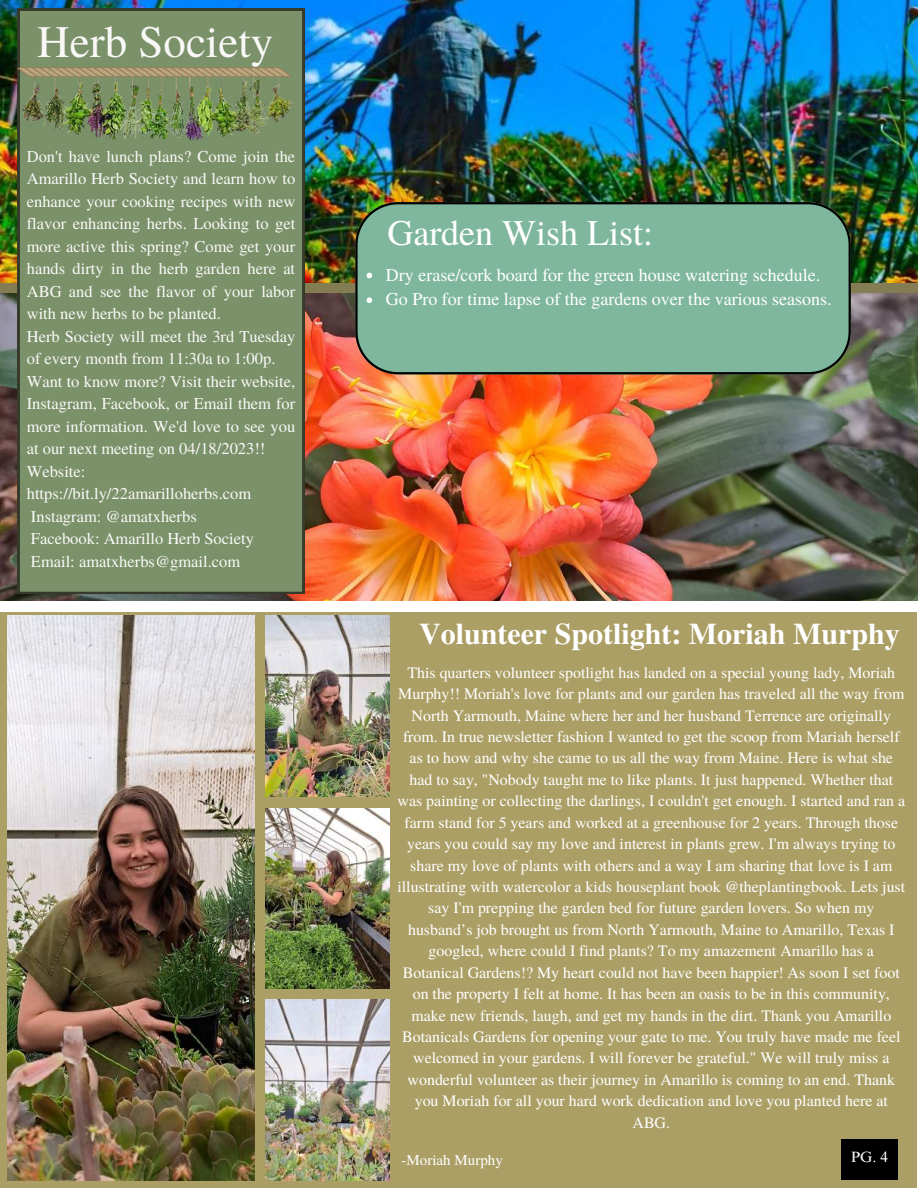
<style>
.page{position:relative;width:918px;height:1188px;background:#fff}
.page>*{position:absolute;margin:0;border:0;box-sizing:border-box;transform-origin:0 0}
.t1{font:45px "Te X Gyre Termes";color:#faf8f7}
.t2{font:36px "Te X Gyre Termes";color:#fff}
.t3{font:700 30px "Te X Gyre Termes";color:#fff}
.t4{font:18px/24.8px "Te X Gyre Termes";color:#fff}
.t5{font:16.5px/22.5px "Te X Gyre Termes";color:#faf8f7}
.t6{font:15.9px/21.5px "Te X Gyre Termes";color:#fff;text-align:center}
.t7{font:15px "Te X Gyre Termes";color:#fff}
.t8{font:14.85px "Times NRMT Pro";color:#fff}
</style>
<div class="page">
<img style="left:0;top:0;width:918px;height:282px">
<img style="left:0;top:294px;width:918px;height:307px">
<div style="left:18px;top:9px;width:286px;height:585px;background:#7a9169"></div>
<div style="left:0;top:613px;width:917px;height:575px;background:#ab9f66"></div>
<img style="left:266px;top:616px;width:124px;height:181px">
<img style="left:266px;top:999px;width:124px;height:181px">
<img style="left:266px;top:808px;width:124px;height:180px">
<img style="left:7px;top:616px;width:248px;height:564px">
<img style="left:18px;top:68px;width:275px;height:104px">
<svg style="left:18px;top:67px;width:274px;height:10px;background:#a7946f"></svg>
<div style="left:355px;top:202px;width:495px;height:172px;background:#7fb79e"></div>
<svg style="left:367px;top:273px;width:5px;height:5px"></svg>
<svg style="left:367px;top:297px;width:5px;height:6px"></svg>
<div style="left:841px;top:1139px;width:57px;height:41px;background:#000"></div>
<h1 class="t1" style="left:37px;top:9px;width:238px">Herb Society</h1>
<p class="t5" style="left:27px;top:144px;width:270px">Don't have lunch plans? Come join the Amarillo Herb Society and learn how to enhance your cooking recipes with new flavor enhancing herbs. Looking to get more active this spring? Come get your hands dirty in the herb garden here at ABG and see the flavor of your labor with new herbs to be planted.<br>Herb Society will meet the 3rd Tuesday of every month from 11:30a to 1:00p.<br>Want to know more? Visit their website, Instagram, Facebook, or Email them for more information. We'd love to see you at our next meeting on 04/18/2023!!<br>Website: https://bit.ly/22amarilloherbs.com Instagram: @amatxherbs<br>Facebook: Amarillo Herb Society Email: amatxherbs@gmail.com</p>
<h2 class="t2" style="left:387px;top:207px;width:267px">Garden Wish List:</h2>
<p class="t4" style="left:386px;top:261px;width:447px">Dry erase/cork board for the green house watering schedule.<br>Go Pro for time lapse of the gardens over the various seasons.</p>
<h3 class="t3" style="left:419px;top:611px;width:482px">Volunteer Spotlight: Moriah Murphy</h3>
<p class="t6" style="left:397px;top:661px;width:509px">This quarters volunteer spotlight has landed on a special young lady, Moriah Murphy!! Moriah's love for plants and our garden has traveled all the way from North Yarmouth, Maine where her and her husband Terrence are originally from. In true newsletter fashion I wanted to get the scoop from Mariah herself as to how and why she came to us all the way from Maine. Here is what she had to say, "Nobody taught me to like plants. It just happened. Whether that was painting or collecting the darlings, I couldn't get enough. I started and ran a farm stand for 5 years and worked at a greenhouse for 2 years. Through those years you could say my love and interest in plants grew. I'm always trying to share my love of plants with others and a way I am sharing that love is I am illustrating with watercolor a kids houseplant book @theplantingbook. Lets just say I'm prepping the garden bed for future garden lovers. So when my husband’s job brought us from North Yarmouth, Maine to Amarillo, Texas I googled, where could I find plants? To my amazement Amarillo has a Botanical Gardens!? My heart could not have been happier! As soon I set foot on the property I felt at home. It has been an oasis to be in this community, make new friends, laugh, and get my hands in the dirt. Thank you Amarillo Botanicals Gardens for opening your gate to me. You truly have made me feel welcomed in your gardens. I will forever be grateful." We will truly miss a wonderful volunteer as their journey in Amarillo is coming to an end. Thank you Moriah for all your hard work dedication and love you planted here at ABG.</p>
<p class="t7" style="left:402px;top:1149px;width:103px">-Moriah Murphy</p>
<p class="t8" style="left:851px;top:1152px;width:38px">PG. 4</p>
</div>
